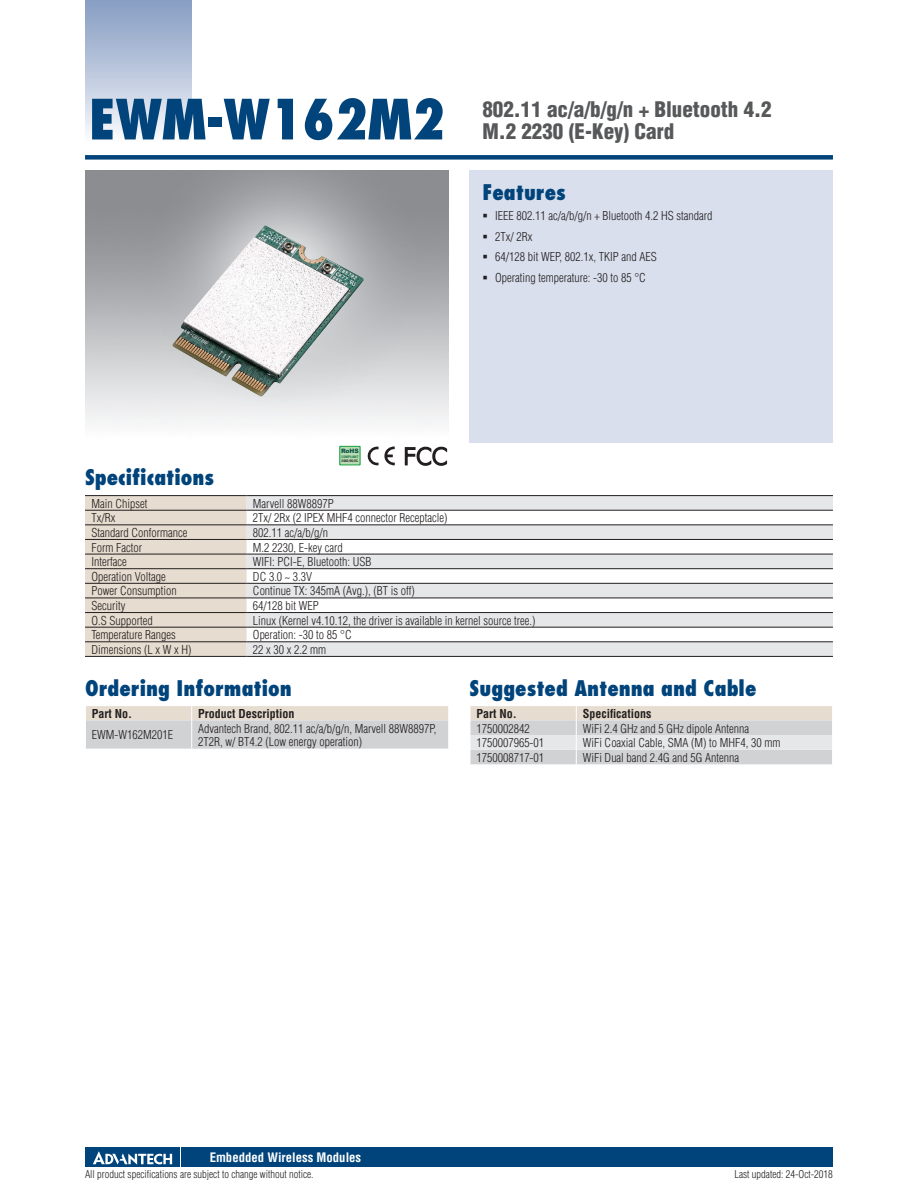
<style>
.page{position:relative;width:918px;height:1188px;background:#fff}
.page>*{position:absolute;margin:0;border:0;box-sizing:border-box;transform-origin:0 0}
.t1{font:800 condensed 54px "Futura";color:#00447b}
.t2{font:800 condensed 21px "Futura";color:#00447b}
.t3{font:900 condensed 21px/22.5px "Helvetica";color:#57585a}
.t4{font:700 condensed 12.75px "Helvetica";color:#fff}
.t5{font:300 condensed 12px/20.7px "Helvetica";color:#231f20}
.t6{font:700 condensed 12px "Helvetica";color:#231f20}
.t7{font:300 condensed 10.5px "Helvetica";color:#231f20}
.t8{font:900 6px "Arial";color:#0c5447}
.t9{font:700 condensed 3.3px "Helvetica";color:#231f20;scale:1.11 1}
.t10{font:700 condensed 3.3px "Helvetica";color:#0c6a39;scale:1.05 1}
</style>
<div class="page">
<div style="left:85px;top:155px;width:748px;height:5px;background:#00447b"></div>
<div style="left:85px;top:0;width:106px;height:143px;background:linear-gradient(to bottom,#849bc1,#f9fafc)"></div>
<div style="left:182px;top:1147px;width:651px;height:20px;background:#00447b"></div>
<div style="left:85px;top:1147px;width:95px;height:20px;background:#00447b"></div>
<svg style="left:93px;top:1151px;width:79px;height:14px"></svg>
<div style="left:470px;top:170px;width:363px;height:272px;background:#d9dfec"></div>
<svg style="left:85px;top:496px;width:162px;height:160px;background:#e2d8cb"></svg>
<svg style="left:247px;top:496px;width:586px;height:160px;fill:#e6e7e9"></svg>
<hr style="left:85px;top:495px;width:162px;height:1px;background:#231f20">
<hr style="left:247px;top:495px;width:586px;height:1px;background:#231f20">
<hr style="left:85px;top:510px;width:162px;height:1px;background:#231f20">
<hr style="left:247px;top:510px;width:586px;height:1px;background:#231f20">
<hr style="left:85px;top:524px;width:162px;height:1px;background:#231f20">
<hr style="left:247px;top:524px;width:586px;height:1px;background:#231f20">
<hr style="left:85px;top:539px;width:162px;height:1px;background:#231f20">
<hr style="left:247px;top:539px;width:586px;height:1px;background:#231f20">
<hr style="left:85px;top:554px;width:162px;height:1px;background:#231f20">
<hr style="left:247px;top:554px;width:586px;height:1px;background:#231f20">
<hr style="left:85px;top:568px;width:162px;height:1px;background:#231f20">
<hr style="left:247px;top:568px;width:586px;height:1px;background:#231f20">
<hr style="left:85px;top:583px;width:162px;height:1px;background:#231f20">
<hr style="left:247px;top:583px;width:586px;height:1px;background:#231f20">
<hr style="left:85px;top:598px;width:162px;height:1px;background:#231f20">
<hr style="left:247px;top:598px;width:586px;height:1px;background:#231f20">
<hr style="left:85px;top:612px;width:162px;height:1px;background:#231f20">
<hr style="left:247px;top:612px;width:586px;height:1px;background:#231f20">
<hr style="left:85px;top:627px;width:162px;height:1px;background:#231f20">
<hr style="left:247px;top:627px;width:586px;height:1px;background:#231f20">
<hr style="left:85px;top:641px;width:162px;height:1px;background:#231f20">
<hr style="left:247px;top:641px;width:586px;height:1px;background:#231f20">
<hr style="left:85px;top:656px;width:162px;height:1px;background:#231f20">
<hr style="left:247px;top:656px;width:586px;height:1px;background:#231f20">
<svg style="left:86px;top:706px;width:363px;height:43px;background:#d8d6d3"></svg>
<svg style="left:470px;top:706px;width:362px;height:58px;background:#dcdad8"></svg>
<svg style="left:404px;top:446px;width:44px;height:20px"></svg>
<svg style="left:368px;top:446px;width:27px;height:20px"></svg>
<svg style="left:339px;top:446px;width:22px;height:19px"></svg>
<div style="left:340px;top:447px;width:20px;height:17px;background:#b8dbb4"></div>
<img style="left:172px;top:225px;width:192px;height:172px">
<h1 class="t1" style="left:89px;top:85px;width:357px">EWM-W162M2</h1>
<h2 class="t3" style="left:482px;top:98px;width:291px">802.11 ac/a/b/g/n + Bluetooth 4.2<br>M.2 2230 (E-Key) Card</h2>
<h2 class="t2" style="left:482px;top:178px;width:85px">Features</h2>
<p class="t5" style="left:495px;top:205px;width:219px">IEEE 802.11 ac/a/b/g/n + Bluetooth 4.2 HS standard<br>2Tx/ 2Rx<br>64/128 bit WEP, 802.1x, TKIP and AES<br>Operating temperature: -30 to 85 °C</p>
<p class="t8" style="left:341px;top:447px;width:19px">RoHS</p>
<p class="t10" style="left:341px;top:455px;width:18px">COMPLIANT</p>
<p class="t9" style="left:342px;top:459px;width:17px">2002/95/EC</p>
<h2 class="t2" style="left:85px;top:463px;width:131px">Specifications</h2>
<p class="t5" style="left:91px;top:493px;width:57px">Main Chipset</p>
<p class="t5" style="left:253px;top:493px;width:82px">Marvell 88W8897P</p>
<p class="t5" style="left:91px;top:508px;width:25px">Tx/Rx</p>
<p class="t5" style="left:253px;top:508px;width:196px">2Tx/ 2Rx (2 IPEX MHF4 connector Receptacle)</p>
<p class="t5" style="left:91px;top:522px;width:97px">Standard Conformance</p>
<p class="t5" style="left:253px;top:522px;width:77px">802.11 ac/a/b/g/n</p>
<p class="t5" style="left:91px;top:537px;width:52px">Form Factor</p>
<p class="t5" style="left:253px;top:537px;width:91px">M.2 2230, E-key card</p>
<p class="t5" style="left:91px;top:551px;width:37px">Interface</p>
<p class="t5" style="left:253px;top:551px;width:120px">WIFI: PCI-E, Bluetooth: USB</p>
<p class="t5" style="left:91px;top:566px;width:76px">Operation Voltage</p>
<p class="t5" style="left:253px;top:566px;width:61px">DC 3.0 ~ 3.3V</p>
<p class="t5" style="left:91px;top:581px;width:87px">Power Consumption</p>
<p class="t5" style="left:253px;top:581px;width:163px">Continue TX: 345mA (Avg.), (BT is off)</p>
<p class="t5" style="left:91px;top:595px;width:35px">Security</p>
<p class="t5" style="left:253px;top:595px;width:67px">64/128 bit WEP</p>
<p class="t5" style="left:91px;top:610px;width:63px">O.S Supported</p>
<p class="t5" style="left:253px;top:610px;width:284px">Linux (Kernel v4.10.12, the driver is available in kernel source tree.)</p>
<p class="t5" style="left:91px;top:624px;width:86px">Temperature Ranges</p>
<p class="t5" style="left:253px;top:624px;width:100px">Operation: -30 to 85 °C</p>
<p class="t5" style="left:91px;top:639px;width:101px">Dimensions (L x W x H)</p>
<p class="t5" style="left:253px;top:639px;width:75px">22 x 30 x 2.2 mm</p>
<h2 class="t2" style="left:85px;top:674px;width:208px">Ordering Information</h2>
<p class="t6" style="left:92px;top:706px;width:42px">Part No.</p>
<p class="t6" style="left:198px;top:706px;width:98px">Product Description</p>
<p class="t5" style="left:92px;top:725px;width:83px">EWM-W162M201E</p>
<p class="t5" style="left:198px;top:721px;width:240px;line-height:13.5px">Advantech Brand, 802.11 ac/a/b/g/n, Marvell 88W8897P,<br>2T2R, w/ BT4.2 (Low energy operation)</p>
<h2 class="t2" style="left:470px;top:674px;width:288px">Suggested Antenna and Cable</h2>
<p class="t6" style="left:476px;top:706px;width:42px">Part No.</p>
<p class="t6" style="left:583px;top:706px;width:70px">Specifications</p>
<p class="t5" style="left:476px;top:718px;width:55px">1750002842</p>
<p class="t5" style="left:583px;top:718px;width:168px">WiFi 2.4 GHz and 5 GHz dipole Antenna</p>
<p class="t5" style="left:476px;top:732px;width:69px">1750007965-01</p>
<p class="t5" style="left:583px;top:732px;width:199px">WiFi Coaxial Cable, SMA (M) to MHF4, 30 mm</p>
<p class="t5" style="left:476px;top:747px;width:69px">1750008717-01</p>
<p class="t5" style="left:583px;top:747px;width:158px">WiFi Dual band 2.4G and 5G Antenna</p>
<p class="t4" style="left:210px;top:1150px;width:153px">Embedded Wireless Modules</p>
<p class="t7" style="left:85px;top:1168px;width:230px">All product specifications are subject to change without notice.</p>
<p class="t7" style="left:734px;top:1168px;width:100px">Last updated: 24-Oct-2018</p>
</div>
